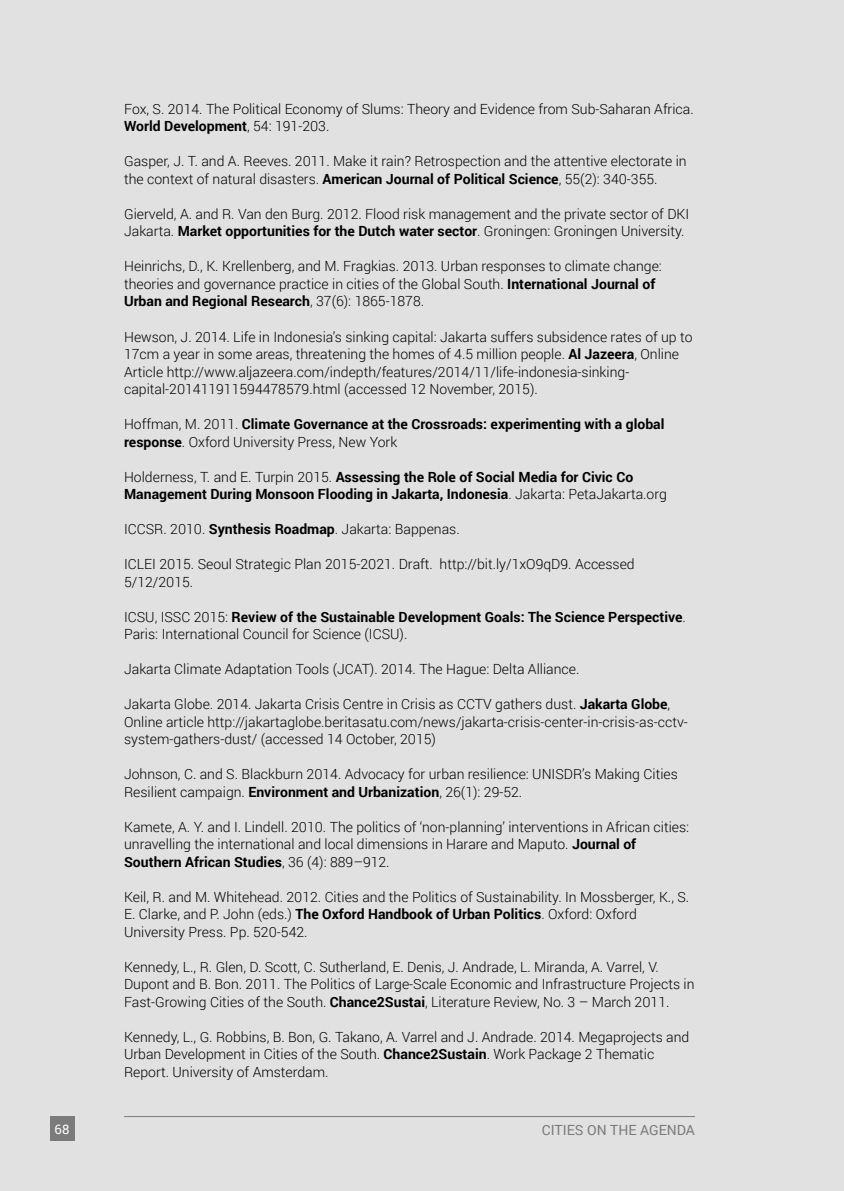
<style>
.page{position:relative;width:844px;height:1191px;background:#fff}
.page>*{position:absolute;margin:0;border:0;box-sizing:border-box;transform-origin:0 0}
.t1{font:300 14px/17.5px "Roboto";color:#000}
.t2{font:700 14px/17.5px "Roboto";color:#000}
.t3{font:14px "Roboto";color:#7c7b7b}
.t4{font:13.12px "Roboto";color:#fff}
.s1{font-weight:700}
.s2{font-weight:300}
</style>
<div class="page">
<div style="left:0;top:0;width:843px;height:1191px;background:#e1e1e1"></div>
<div style="left:50px;top:1116px;width:24px;height:25px;background:#7c7b7b"></div>
<hr style="left:124px;top:1116px;width:570px;height:1px;background:#7c7b7b">
<p class="t1" style="left:124px;top:100px;width:571px">Fox, S. 2014. The Political Economy of Slums: Theory and Evidence from Sub-Saharan Africa.<br><span class="s1">World Development</span>, 54: 191-203.</p>
<p class="t1" style="left:124px;top:152px;width:564px">Gasper, J. T. and A. Reeves. 2011. Make it rain? Retrospection and the attentive electorate in the context of natural disasters. <span class="s1">American Journal of Political Science</span>, 55(2): 340-355.</p>
<p class="t1" style="left:124px;top:205px;width:566px">Gierveld, A. and R. Van den Burg. 2012. Flood risk management and the private sector of DKI<br>Jakarta. <span class="s1">Market opportunities for the Dutch water sector</span>. Groningen: Groningen University.</p>
<p class="t1" style="left:124px;top:257px;width:539px">Heinrichs, D., K. Krellenberg, and M. Fragkias. 2013. Urban responses to climate change: theories and governance practice in cities of the Global South. <span class="s1">International Journal of<br>Urban and Regional Research</span>, 37(6): 1865-1878.</p>
<p class="t1" style="left:124px;top:327px;width:569px">Hewson, J. 2014. Life in Indonesia’s sinking capital: Jakarta suffers subsidence rates of up to 17cm a year in some areas, threatening the homes of 4.5 million people. <span class="s1">Al Jazeera</span>, Online Article http://www.aljazeera.com/indepth/features/2014/11/life-indonesia-sinking&shy;capital-201411911594478579.html (accessed 12 November, 2015).</p>
<p class="t2" style="left:124px;top:415px;width:542px"><span class="s2">Hoffman, M. 2011.</span> Climate Governance at the Crossroads: experimenting with a global response<span class="s2">. Oxford University Press, New York</span></p>
<p class="t2" style="left:124px;top:467px;width:544px"><span class="s2">Holderness, T. and E. Turpin 2015.</span> Assessing the Role of Social Media for Civic Co<br>Management During Monsoon Flooding in Jakarta, Indonesia<span class="s2">. Jakarta: PetaJakarta.org</span></p>
<p class="t1" style="left:124px;top:520px;width:337px">ICCSR. 2010. <span class="s1">Synthesis Roadmap</span>. Jakarta: Bappenas.</p>
<p class="t1" style="left:124px;top:555px;width:512px">ICLEI 2015. Seoul Strategic Plan 2015-2021. Draft. http://bit.ly/1xO9qD9. Accessed<br>5/12/2015.</p>
<p class="t2" style="left:124px;top:607px;width:563px"><span class="s2">ICSU, ISSC 2015:</span> Review of the Sustainable Development Goals: The Science Perspective<span class="s2">.<br>Paris: International Council for Science (ICSU).</span></p>
<p class="t1" style="left:124px;top:660px;width:456px">Jakarta Climate Adaptation Tools (JCAT). 2014. The Hague: Delta Alliance.</p>
<p class="t1" style="left:124px;top:695px;width:565px">Jakarta Globe. 2014. Jakarta Crisis Centre in Crisis as CCTV gathers dust. <span class="s1">Jakarta Globe</span>,<br>Online article http://jakartaglobe.beritasatu.com/news/jakarta-crisis-center-in-crisis-as-cctv&shy;system-gathers-dust/ (accessed 14 October, 2015)</p>
<p class="t1" style="left:124px;top:765px;width:555px">Johnson, C. and S. Blackburn 2014. Advocacy for urban resilience: UNISDR’s Making Cities<br>Resilient campaign. <span class="s1">Environment and Urbanization</span>, 26(1): 29-52.</p>
<p class="t1" style="left:124px;top:817px;width:566px">Kamete, A. Y. and I. Lindell. 2010. The politics of ‘non-planning’ interventions in African cities: unravelling the international and local dimensions in Harare and Maputo. <span class="s1">Journal of<br>Southern African Studies</span>, 36 (4): 889–912.</p>
<p class="t1" style="left:124px;top:887px;width:566px">Keil, R. and M. Whitehead. 2012. Cities and the Politics of Sustainability. In Mossberger, K., S.<br>E. Clarke, and P. John (eds.) <span class="s1">The Oxford Handbook of Urban Politics</span>. Oxford: Oxford<br>University Press. Pp. 520-542.</p>
<p class="t1" style="left:124px;top:957px;width:572px">Kennedy, L., R. Glen, D. Scott, C. Sutherland, E. Denis, J. Andrade, L. Miranda, A. Varrel, V.<br>Dupont and B. Bon. 2011. The Politics of Large-Scale Economic and Infrastructure Projects in<br>Fast-Growing Cities of the South. <span class="s1">Chance2Sustai</span>, Literature Review, No. 3 – March 2011.</p>
<p class="t1" style="left:124px;top:1027px;width:566px">Kennedy, L., G. Robbins, B. Bon, G. Takano, A. Varrel and J. Andrade. 2014. Megaprojects and<br>Urban Development in Cities of the South. <span class="s1">Chance2Sustain</span>. Work Package 2 Thematic<br>Report. University of Amsterdam.</p>
<p class="t4" style="left:55px;top:1119px;width:16px">68</p>
<p class="t3" style="left:542px;top:1120px;width:154px">CITIES ON THE AGENDA</p>
</div>
